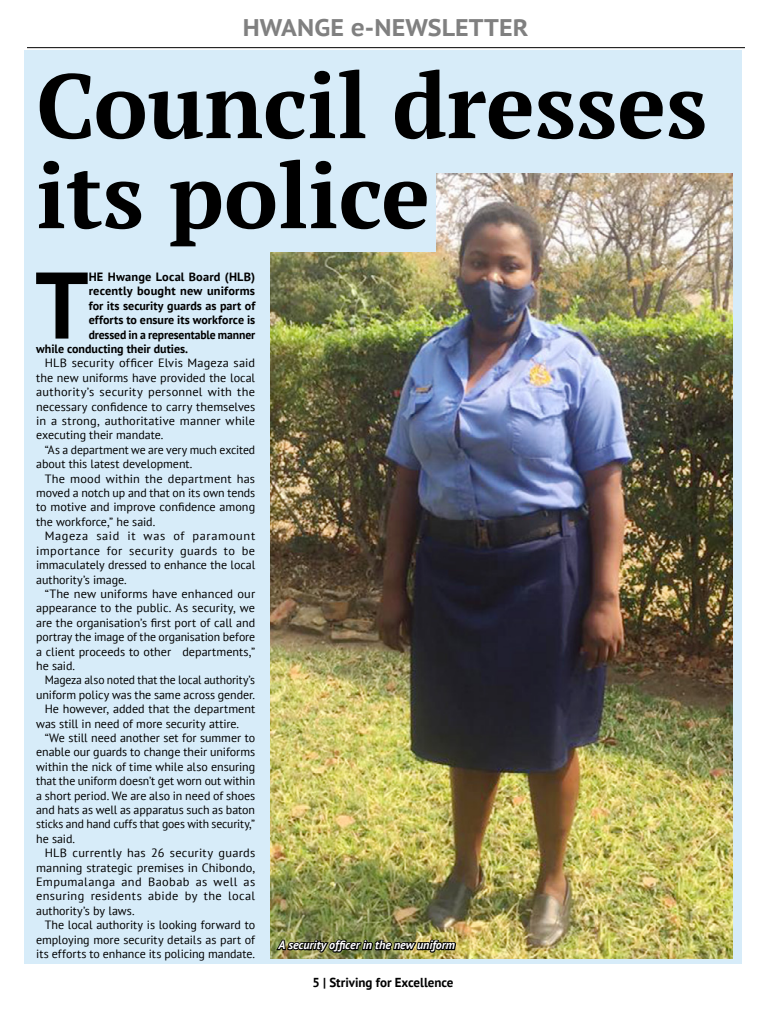
<style>
.page{position:relative;width:766px;height:1021px;background:#fff}
.page>*{position:absolute;margin:0;border:0;box-sizing:border-box;transform-origin:0 0}
.t1{font:700 94.3px "PT Sans";color:#000}
.t2{font:700 91px/90px "PT Serif";color:#000}
.t3{font:700 24px "PT Sans Caption";letter-spacing:.005em;color:#808080}
.t4{font:700 13px "PT Sans";color:#000}
.t5{font:12px/14.4px "PT Sans";letter-spacing:-.005em;color:#000;text-align:justify}
.t6{font:700 12px "PT Sans";color:#000}
.t7{font:12px "PT Sans";letter-spacing:.03em;color:#000}
.t8{font:12px "PT Sans";letter-spacing:.02em;color:#000}
.t9{font:italic 700 12px "PT Sans";color:#fff}
</style>
<div class="page">
<hr style="left:27px;top:47px;width:717px;height:1px;background:#000">
<div style="left:24px;top:50px;width:717px;height:914px;background:#d7ecf9"></div>
<img style="left:270px;top:173px;width:462px;height:785px">
<div style="left:193px;top:151px;width:243px;height:101px;background:#d7ecf9"></div>
<img style="left:274px;top:875px;width:183px;height:84px">
<h3 class="t3" style="left:243px;top:12px;width:287px">HWANGE e-NEWSLETTER</h3>
<h2 class="t2" style="left:36px;top:59px;width:672px">Council dresses its police</h2>
<h1 class="t1" style="left:35px;top:243px;width:55px">T</h1>
<p class="t6" style="left:89px;top:269px;width:168px">HE Hwange Local Board (HLB)</p>
<p class="t6" style="left:89px;top:283px;width:168px">recently bought new uniforms</p>
<p class="t6" style="left:89px;top:297px;width:168px">for its security guards as part of</p>
<p class="t6" style="left:89px;top:312px;width:168px">efforts to ensure its workforce is</p>
<p class="t6" style="left:89px;top:326px;width:168px">dressed in a representable manner</p>
<p class="t6" style="left:36px;top:341px;width:153px">while conducting their duties.</p>
<p class="t5" style="left:36px;top:356px;width:220px;text-indent:9px">HLB security officer Elvis Mageza said the new uniforms have provided the local authority’s security personnel with the necessary confidence to carry themselves in a strong, authoritative manner while executing their mandate.</p>
<p class="t5" style="left:36px;top:442px;width:220px;text-indent:9px">“As a department we are very much excited about this latest development.</p>
<p class="t5" style="left:36px;top:471px;width:220px;text-indent:9px">The mood within the department has moved a notch up and that on its own tends to motive and improve confidence among the workforce,” he said.</p>
<p class="t5" style="left:36px;top:528px;width:220px;text-indent:9px">Mageza said it was of paramount importance for security guards to be immaculately dressed to enhance the local authority’s image.</p>
<p class="t5" style="left:36px;top:586px;width:220px;text-indent:9px">“The new uniforms have enhanced our appearance to the public. As security, we are the organisation’s first port of call and portray the image of the organisation before a client proceeds to other departments,” he said.</p>
<p class="t5" style="left:45px;top:672px;width:212px">Mageza also noted that the local authority’s</p>
<p class="t5" style="left:36px;top:687px;width:220px">uniform policy was the same across gender.</p>
<p class="t5" style="left:45px;top:701px;width:212px">He however, added that the department</p>
<p class="t5" style="left:36px;top:716px;width:204px">was still in need of more security attire.</p>
<p class="t5" style="left:45px;top:730px;width:212px">“We still need another set for summer to</p>
<p class="t5" style="left:36px;top:744px;width:220px">enable our guards to change their uniforms</p>
<p class="t5" style="left:36px;top:759px;width:220px">within the nick of time while also ensuring</p>
<p class="t5" style="left:36px;top:773px;width:220px">that the uniform doesn’t get worn out within</p>
<p class="t5" style="left:36px;top:788px;width:220px">a short period. We are also in need of shoes</p>
<p class="t5" style="left:36px;top:802px;width:220px">and hats as well as apparatus such as baton</p>
<p class="t5" style="left:36px;top:816px;width:220px">sticks and hand cuffs that goes with security,”</p>
<p class="t5" style="left:36px;top:831px;width:40px">he said.</p>
<p class="t8" style="left:45px;top:845px;width:212px">HLB currently has 26 security guards</p>
<p class="t5" style="left:36px;top:860px;width:220px">manning strategic premises in Chibondo,</p>
<p class="t7" style="left:36px;top:874px;width:220px">Empumalanga and Baobab as well as</p>
<p class="t7" style="left:36px;top:888px;width:220px">ensuring residents abide by the local</p>
<p class="t5" style="left:36px;top:903px;width:100px">authority’s by laws.</p>
<p class="t5" style="left:45px;top:917px;width:212px">The local authority is looking forward to</p>
<p class="t5" style="left:36px;top:932px;width:220px">employing more security details as part of</p>
<p class="t5" style="left:36px;top:946px;width:220px">its efforts to enhance its policing mandate.</p>
<p class="t9" style="left:278px;top:937px;width:178px">A security officer in the new uniform</p>
<p class="t4" style="left:312px;top:973px;width:143px">5 | Striving for Excellence</p>
</div>
